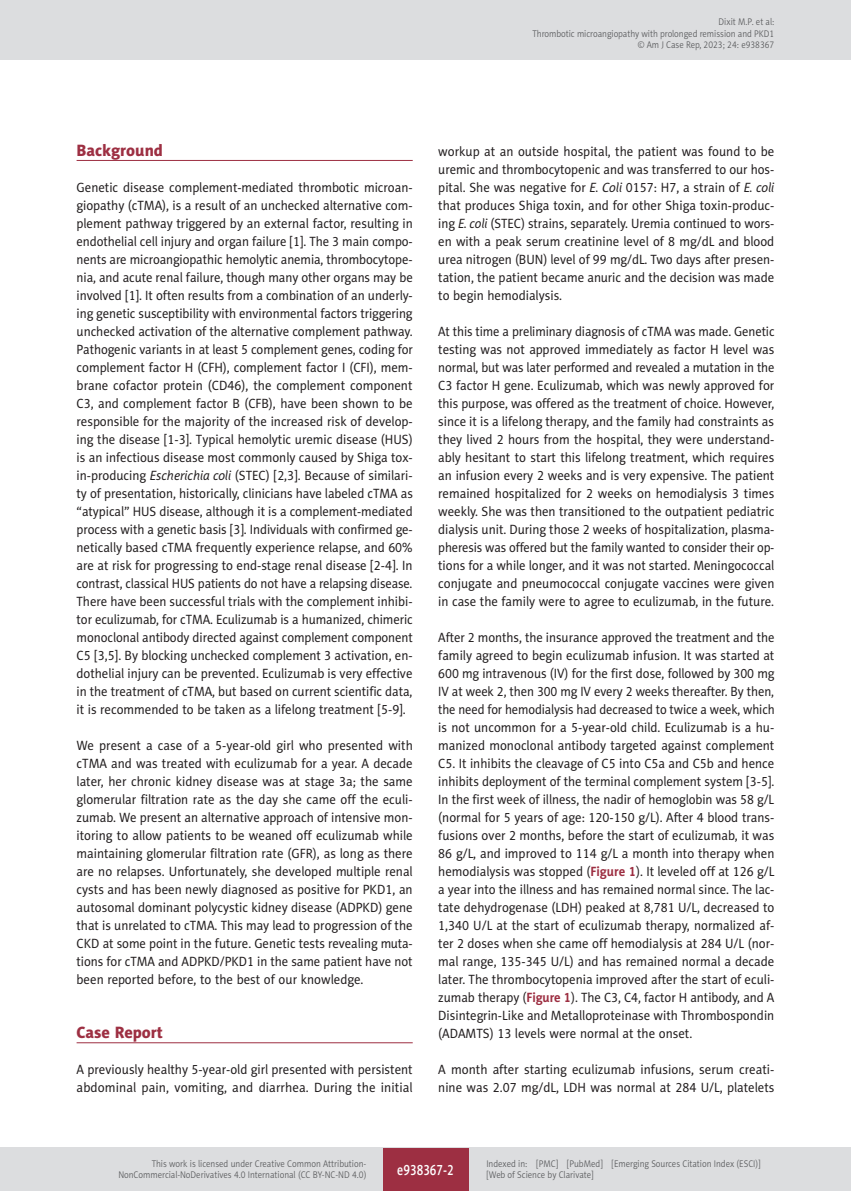
<style>
.page{position:relative;width:851px;height:1191px;background:#fff}
.page>*{position:absolute;margin:0;border:0;box-sizing:border-box;transform-origin:0 0}
.AJCR_Headline_1{font:16.5px "Naomi Sans EFN Heavy";color:#9d2f42}
.AJCR_e-PAGINA{font:15px "Naomi Sans EFN Medium";color:#fff;scale:.8 1}
.AJCR_Body{font:13.5px/18px "Naomi Sans EFN";color:#231f20;text-align:justify;scale:.95 1}
.AJCR_Body-2{font:13.5px/18px "Naomi Sans EFN";color:#231f20;text-align:justify;scale:.94 1}
.AJCR_Body-3{font:13.5px/18px "Naomi Sans EFN";color:#231f20;text-align:justify;scale:.93 1}
.AJCR_pagina_zywa{font:9.75px/11.2px "Naomi Sans EFN Light";color:#57585a;text-align:right;scale:.9 1}
.AJCR_pagina_sygnatur{font:9.75px "Naomi Sans EFN Light";color:#57585a;scale:.9 1}
.s1{font-style:italic}
.s2{font-weight:700;color:#9d2f42}
</style>
<div class="page">
<hr style="left:77px;top:160px;width:335px;height:1px;background:#9d2f42">
<hr style="left:77px;top:1042px;width:335px;height:1px;background:#9d2f42">
<div style="left:0;top:0;width:850px;height:60px;background:#dcdddf"></div>
<hr style="left:850px;top:0;width:1px;height:60px;background:#dcdddf">
<div style="left:0;top:1148px;width:850px;height:43px;background:#dcdddf"></div>
<div style="left:383px;top:1147px;width:85px;height:43px;background:#9d2f42"></div>
<p class="AJCR_pagina_zywa" style="left:532px;top:16px;width:270px">Dixit M.P. et al:<br>Thrombotic microangiopathy with prolonged remission and PKD1</p>
<p class="AJCR_pagina_sygnatur" style="left:637px;top:39px;width:153px">© Am J Case Rep, 2023; 24: e938367</p>
<p class="AJCR_Headline_1" style="left:77px;top:140px;width:88px">Background</p>
<p class="AJCR_Body" style="left:77px;top:178px;width:355px">Genetic disease complement-mediated thrombotic microan&shy;giopathy (cTMA), is a result of an unchecked alternative com&shy;plement pathway triggered by an external factor, resulting in endothelial cell injury and organ failure [1]. The 3 main compo&shy;nents are microangiopathic hemolytic anemia, thrombocytope&shy;nia, and acute renal failure, though many other organs may be involved [1]. It often results from a combination of an underly&shy;ing genetic susceptibility with environmental factors triggering unchecked activation of the alternative complement pathway.<br>Pathogenic variants in at least 5 complement genes, coding for complement factor H (CFH), complement factor I (CFI), mem&shy;brane cofactor protein (CD46), the complement component C3, and complement factor B (CFB), have been shown to be responsible for the majority of the increased risk of develop&shy;ing the disease [1-3]. Typical hemolytic uremic disease (HUS) is an infectious disease most commonly caused by Shiga tox&shy;in-producing <span class="s1">Escherichia coli</span> (STEC) [2,3]. Because of similari&shy;ty of presentation, historically, clinicians have labeled cTMA as “atypical” HUS disease, although it is a complement-mediated process with a genetic basis [3]. Individuals with confirmed ge&shy;netically based cTMA frequently experience relapse, and 60% are at risk for progressing to end-stage renal disease [2-4]. In contrast, classical HUS patients do not have a relapsing disease.<br>There have been successful trials with the complement inhibi&shy;tor eculizumab, for cTMA. Eculizumab is a humanized, chimeric monoclonal antibody directed against complement component C5 [3,5]. By blocking unchecked complement 3 activation, en&shy;dothelial injury can be prevented. Eculizumab is very effective in the treatment of cTMA, but based on current scientific data, it is recommended to be taken as a lifelong treatment [5-9].</p>
<p class="AJCR_Body" style="left:77px;top:736px;width:355px">We present a case of a 5-year-old girl who presented with cTMA and was treated with eculizumab for a year. A decade later, her chronic kidney disease was at stage 3a; the same glomerular filtration rate as the day she came off the eculi&shy;zumab. We present an alternative approach of intensive mon&shy;itoring to allow patients to be weaned off eculizumab while maintaining glomerular filtration rate (GFR), as long as there are no relapses. Unfortunately, she developed multiple renal cysts and has been newly diagnosed as positive for PKD1, an autosomal dominant polycystic kidney disease (ADPKD) gene that is unrelated to cTMA. This may lead to progression of the CKD at some point in the future. Genetic tests revealing muta&shy;tions for cTMA and ADPKD/PKD1 in the same patient have not been reported before, to the best of our knowledge.</p>
<p class="AJCR_Headline_1" style="left:77px;top:1022px;width:88px">Case Report</p>
<p class="AJCR_Body" style="left:77px;top:1060px;width:355px">A previously healthy 5-year-old girl presented with persistent abdominal pain, vomiting, and diarrhea. During the initial</p>
<p class="AJCR_Body" style="left:438px;top:142px;width:355px">workup at an outside hospital, the patient was found to be uremic and thrombocytopenic and was transferred to our hos&shy;pital. She was negative for <span class="s1">E. Coli</span> 0157: H7, a strain of <span class="s1">E. coli </span>that produces Shiga toxin, and for other Shiga toxin-produc&shy;ing <span class="s1">E. coli</span> (STEC) strains, separately. Uremia continued to wors&shy;en with a peak serum creatinine level of 8 mg/dL and blood urea nitrogen (BUN) level of 99 mg/dL. Two days after presen&shy;tation, the patient became anuric and the decision was made to begin hemodialysis.</p>
<p class="AJCR_Body-3" style="left:438px;top:322px;width:363px">At this time a preliminary diagnosis of cTMA was made. Genetic testing was not approved immediately as factor H level was normal, but was later performed and revealed a mutation in the C3 factor H gene. Eculizumab, which was newly approved for this purpose, was offered as the treatment of choice. However, since it is a lifelong therapy, and the family had constraints as they lived 2 hours from the hospital, they were understand&shy;ably hesitant to start this lifelong treatment, which requires an infusion every 2 weeks and is very expensive. The patient remained hospitalized for 2 weeks on hemodialysis 3 times weekly. She was then transitioned to the outpatient pediatric dialysis unit. During those 2 weeks of hospitalization, plasma&shy;pheresis was offered but the family wanted to consider their op&shy;tions for a while longer, and it was not started. Meningococcal conjugate and pneumococcal conjugate vaccines were given in case the family were to agree to eculizumab, in the future.</p>
<p class="AJCR_Body-2" style="left:438px;top:628px;width:359px">After 2 months, the insurance approved the treatment and the family agreed to begin eculizumab infusion. It was started at 600 mg intravenous (IV) for the first dose, followed by 300 mg IV at week 2, then 300 mg IV every 2 weeks thereafter. By then, the need for hemodialysis had decreased to twice a week, which is not uncommon for a 5-year-old child. Eculizumab is a hu&shy;manized monoclonal antibody targeted against complement C5. It inhibits the cleavage of C5 into C5a and C5b and hence inhibits deployment of the terminal complement system [3-5].<br>In the first week of illness, the nadir of hemoglobin was 58 g/L (normal for 5 years of age: 120-150 g/L). After 4 blood trans&shy;fusions over 2 months, before the start of eculizumab, it was 86 g/L, and improved to 114 g/L a month into therapy when hemodialysis was stopped (<span class="s2">Figure 1</span>). It leveled off at 126 g/L a year into the illness and has remained normal since. The lac&shy;tate dehydrogenase (LDH) peaked at 8,781 U/L, decreased to 1,340 U/L at the start of eculizumab therapy, normalized af&shy;ter 2 doses when she came off hemodialysis at 284 U/L (nor&shy;mal range, 135-345 U/L) and has remained normal a decade later. The thrombocytopenia improved after the start of eculi&shy;zumab therapy (<span class="s2">Figure 1</span>). The C3, C4, factor H antibody, and A Disintegrin-Like and Metalloproteinase with Thrombospondin (ADAMTS) 13 levels were normal at the onset.</p>
<p class="AJCR_Body" style="left:438px;top:1060px;width:355px">A month after starting eculizumab infusions, serum creati&shy;nine was 2.07 mg/dL, LDH was normal at 284 U/L, platelets</p>
<p class="AJCR_pagina_zywa" style="left:118px;top:1158px;width:277px">This work is licensed under Creative Common Attribution-<br>NonCommercial-NoDerivatives 4.0 International (CC BY-NC-ND 4.0)</p>
<p class="AJCR_e-PAGINA" style="left:397px;top:1160px;width:72px">e938367-2</p>
<p class="AJCR_pagina_zywa" style="left:486px;top:1158px;width:306px;text-align:left">Indexed in: [PMC] [PubMed] [Emerging Sources Citation Index (ESCI)] [Web of Science by Clarivate]</p>
</div>
